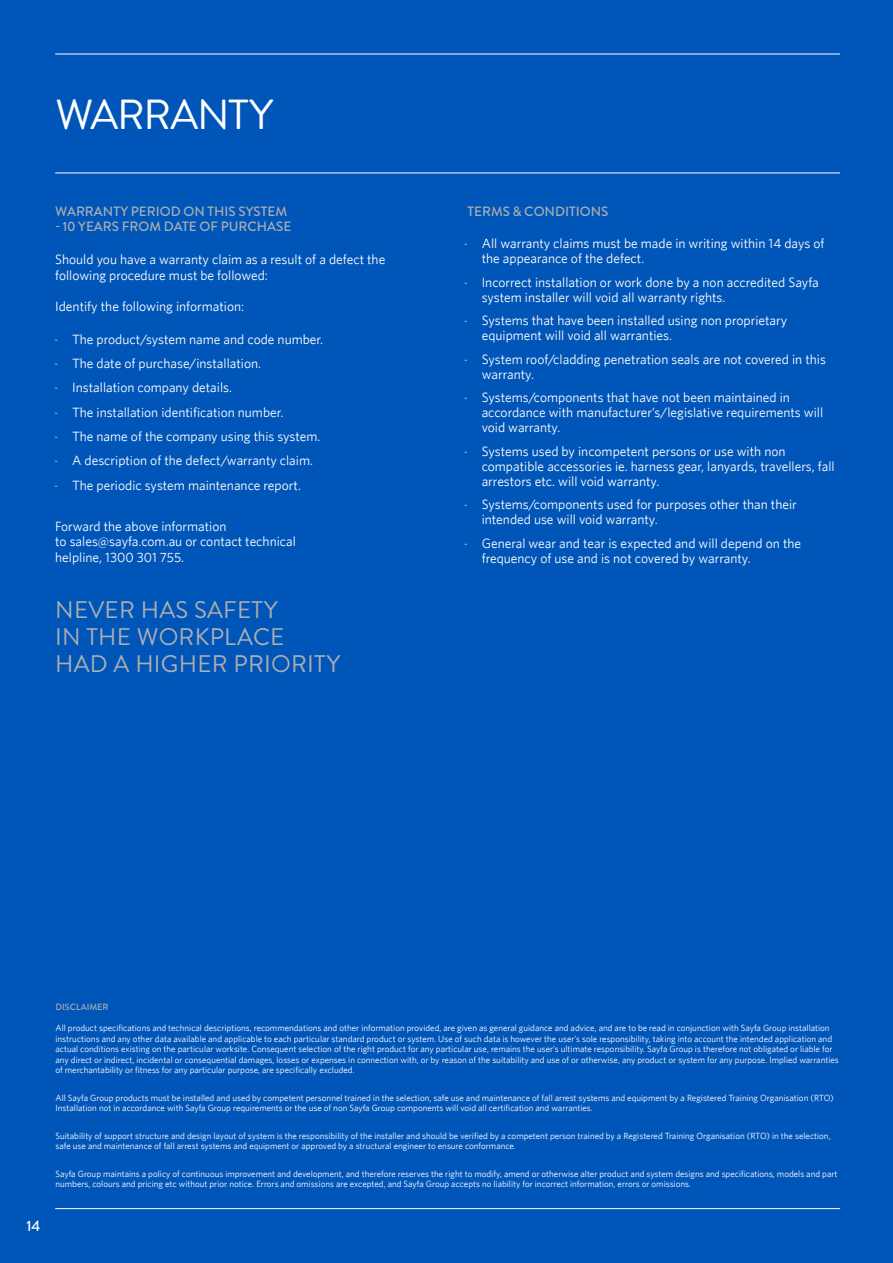
<style>
.page{position:relative;width:893px;height:1263px;background:#0055b8}
.page>*{position:absolute;margin:0;border:0;box-sizing:border-box;transform-origin:0 0}
.t1{font:42px "Brandon Grotesque";letter-spacing:-.03em;color:#fff}
.t2{font:24px/27px "Brandon Grotesque";letter-spacing:.01em;color:#acaeb1}
.t3{font:500 15px "Brandon Grotesque";color:#fff}
.t4{font:13.5px/15px "Whitney";color:#fff}
.t5{font:500 13.5px "Brandon Grotesque";color:#acaeb1}
.t6{font:9px/10.5px "Whitney";color:#fff}
.t7{font:500 9px "Brandon Grotesque";color:#acaeb1}
.s1{font-family:"Futura Std";font-weight:300;font-size:12px}
</style>
<div class="page">
<hr style="left:55px;top:54px;width:785px;height:1px;background:#fff">
<hr style="left:55px;top:1208px;width:785px;height:1px;background:#fff">
<hr style="left:55px;top:173px;width:785px;height:1px;background:#fff">
<h1 class="t1" style="left:55px;top:86px;width:219px">WARRANTY</h1>
<h3 class="t5" style="left:55px;top:202px;width:233px">WARRANTY PERIOD ON THIS SYSTEM</h3>
<h3 class="t5" style="left:55px;top:217px;width:238px">- 10 YEARS FROM DATE OF PURCHASE</h3>
<h3 class="t4" style="left:55px;top:251px;width:332px;line-height:15.8px">Should you have a warranty claim as a result of a defect the following procedure must be followed:</h3>
<h3 class="t4" style="left:55px;top:299px;width:191px">Identify the following information:</h3>
<h3 class="t4" style="left:55px;top:331px;width:269px"><span class="s1">-</span> The product/system name and code number.</h3>
<h3 class="t4" style="left:55px;top:356px;width:207px"><span class="s1">-</span> The date of purchase/installation.</h3>
<h3 class="t4" style="left:55px;top:380px;width:178px"><span class="s1">-</span> Installation company details.</h3>
<h3 class="t4" style="left:55px;top:404px;width:230px"><span class="s1">-</span> The installation identification number.</h3>
<h3 class="t4" style="left:55px;top:428px;width:267px"><span class="s1">-</span> The name of the company using this system.</h3>
<h3 class="t4" style="left:55px;top:453px;width:259px"><span class="s1">-</span> A description of the defect/warranty claim.</h3>
<h3 class="t4" style="left:55px;top:478px;width:247px"><span class="s1">-</span> The periodic system maintenance report.</h3>
<h3 class="t4" style="left:55px;top:518px;width:242px;line-height:15.8px">Forward the above information<br>to sales@sayfa.com.au or contact technical helpline, 1300 301 755.</h3>
<h2 class="t2" style="left:55px;top:596px;width:287px">NEVER HAS SAFETY<br>IN THE WORKPLACE<br>HAD A HIGHER PRIORITY</h2>
<h3 class="t5" style="left:467px;top:202px;width:142px">TERMS &amp; CONDITIONS</h3>
<h3 class="t4" style="left:482px;top:236px;width:344px;text-indent:-17px"><span class="s1">-</span> All warranty claims must be made in writing within 14 days of the appearance of the defect.</h3>
<h3 class="t4" style="left:482px;top:274px;width:339px;text-indent:-17px"><span class="s1">-</span> Incorrect installation or work done by a non accredited Sayfa system installer will void all warranty rights.</h3>
<h3 class="t4" style="left:482px;top:313px;width:307px;text-indent:-17px"><span class="s1">-</span> Systems that have been installed using non proprietary equipment will void all warranties.</h3>
<h3 class="t4" style="left:482px;top:351px;width:346px;text-indent:-17px"><span class="s1">-</span> System roof/cladding penetration seals are not covered in this warranty.</h3>
<h3 class="t4" style="left:482px;top:390px;width:343px;text-indent:-17px"><span class="s1">-</span> Systems/components that have not been maintained in accordance with manufacturer’s/legislative requirements will void warranty.</h3>
<h3 class="t4" style="left:482px;top:443px;width:354px;text-indent:-17px"><span class="s1">-</span> Systems used by incompetent persons or use with non compatible accessories ie. harness gear, lanyards, travellers, fall arrestors etc. will void warranty.</h3>
<h3 class="t4" style="left:482px;top:497px;width:317px;text-indent:-17px"><span class="s1">-</span> Systems/components used for purposes other than their intended use will void warranty.</h3>
<h3 class="t4" style="left:482px;top:535px;width:321px;text-indent:-17px"><span class="s1">-</span> General wear and tear is expected and will depend on the frequency of use and is not covered by warranty.</h3>
<h3 class="t3" style="left:27px;top:1216px;width:15px">14</h3>
<p class="t7" style="left:56px;top:1001px;width:54px">DISCLAIMER</p>
<p class="t6" style="left:55px;top:1022px;width:785px">All product specifications and technical descriptions, recommendations and other information provided, are given as general guidance and advice, and are to be read in conjunction with Sayfa Group installation instructions and any other data available and applicable to each particular standard product or system. Use of such data is however the user’s sole responsibility, taking into account the intended application and actual conditions existing on the particular worksite. Consequent selection of the right product for any particular use, remains the user’s ultimate responsibility. Sayfa Group is therefore not obligated or liable for any direct or indirect, incidental or consequential damages, losses or expenses in connection with, or by reason of the suitability and use of or otherwise, any product or system for any purpose. Implied warranties of merchantability or fitness for any particular purpose, are specifically excluded.</p>
<p class="t6" style="left:55px;top:1092px;width:780px">All Sayfa Group products must be installed and used by competent personnel trained in the selection, safe use and maintenance of fall arrest systems and equipment by a Registered Training Organisation (RTO)<br>Installation not in accordance with Sayfa Group requirements or the use of non Sayfa Group components will void all certification and warranties.</p>
<p class="t6" style="left:55px;top:1130px;width:777px">Suitability of support structure and design layout of system is the responsibility of the installer and should be verified by a competent person trained by a Registered Training Organisation (RTO) in the selection, safe use and maintenance of fall arrest systems and equipment or approved by a structural engineer to ensure conformance.</p>
<p class="t6" style="left:55px;top:1168px;width:784px">Sayfa Group maintains a policy of continuous improvement and development, and therefore reserves the right to modify, amend or otherwise alter product and system designs and specifications, models and part numbers, colours and pricing etc without prior notice. Errors and omissions are excepted, and Sayfa Group accepts no liability for incorrect information, errors or omissions.</p>
</div>
